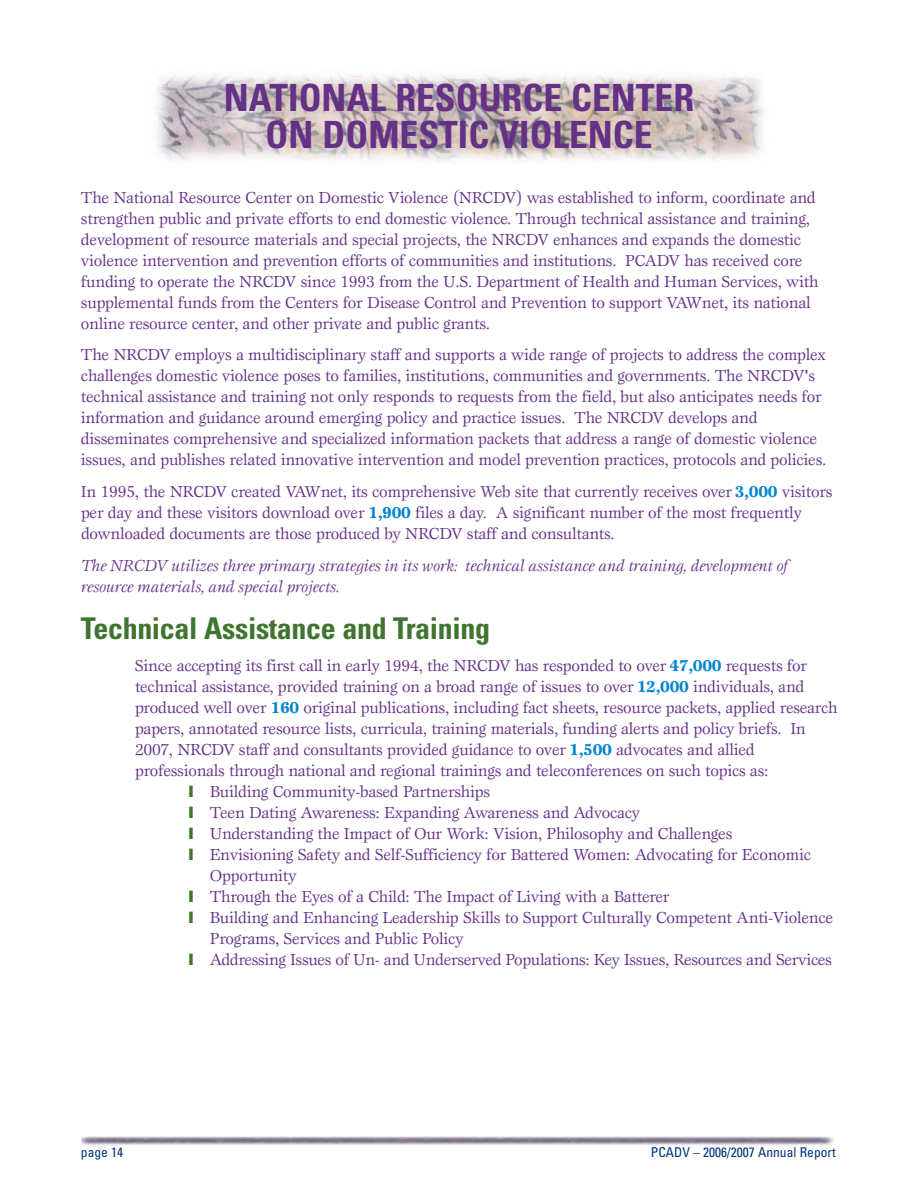
<style>
.page{position:relative;width:918px;height:1188px;background:#fff}
.page>*{position:absolute;margin:0;border:0;box-sizing:border-box;transform-origin:0 0}
.t1{font:700 condensed 37.5px/37.5px "Univers";color:#653187;text-align:center}
.t2{font:700 condensed 30px "Univers";letter-spacing:-.01em;color:#407530}
.t3{font:16.5px/21px "Esprit";letter-spacing:-.015em;color:#653187}
.t4{font:italic 16.5px/21px "Esprit";letter-spacing:-.015em;color:#653187}
.t5{font:condensed 13.5px "Univers";color:#003479}
.s1{font-weight:700;color:#0085d0}
.s2{color:#407530}
</style>
<div class="page">
<img style="left:81px;top:1136px;width:753px;height:9px">
<img style="left:157px;top:74px;width:606px;height:88px">
<h1 class="t1" style="left:224px;top:82px;width:472px">NATIONAL RESOURCE CENTER<br>ON DOMESTIC VIOLENCE</h1>
<p class="t3" style="left:81px;top:188px;width:739px">The National Resource Center on Domestic Violence (NRCDV) was established to inform, coordinate and strengthen public and private efforts to end domestic violence. Through technical assistance and training, development of resource materials and special projects, the NRCDV enhances and expands the domestic violence intervention and prevention efforts of communities and institutions. PCADV has received core funding to operate the NRCDV since 1993 from the U.S. Department of Health and Human Services, with supplemental funds from the Centers for Disease Control and Prevention to support VAWnet, its national online resource center, and other private and public grants.</p>
<p class="t3" style="left:81px;top:346px;width:747px">The NRCDV employs a multidisciplinary staff and supports a wide range of projects to address the complex challenges domestic violence poses to families, institutions, communities and governments. The NRCDV's technical assistance and training not only responds to requests from the field, but also anticipates needs for information and guidance around emerging policy and practice issues. The NRCDV develops and disseminates comprehensive and specialized information packets that address a range of domestic violence issues, and publishes related innovative intervention and model prevention practices, protocols and policies.</p>
<p class="t3" style="left:81px;top:483px;width:753px">In 1995, the NRCDV created VAWnet, its comprehensive Web site that currently receives over <span class="s1">3,000</span> visitors per day and these visitors download over <span class="s1">1,900</span> files a day. A significant number of the most frequently downloaded documents are those produced by NRCDV staff and consultants.</p>
<p class="t4" style="left:81px;top:556px;width:709px">The NRCDV utilizes three primary strategies in its work: technical assistance and training, development of resource materials, and special projects.</p>
<h2 class="t2" style="left:81px;top:617px;width:411px">Technical Assistance and Training</h2>
<p class="t3" style="left:135px;top:656px;width:674px">Since accepting its first call in early 1994, the NRCDV has responded to over <span class="s1">47,000</span> requests for</p>
<p class="t3" style="left:135px;top:677px;width:671px">technical assistance, provided training on a broad range of issues to over <span class="s1">12,000</span> individuals, and</p>
<p class="t3" style="left:135px;top:698px;width:704px">produced well over <span class="s1">160</span> original publications, including fact sheets, resource packets, applied research</p>
<p class="t3" style="left:135px;top:719px;width:672px">papers, annotated resource lists, curricula, training materials, funding alerts and policy briefs. In</p>
<p class="t3" style="left:135px;top:740px;width:621px">2007, NRCDV staff and consultants provided guidance to over <span class="s1">1,500</span> advocates and allied</p>
<p class="t3" style="left:135px;top:761px;width:635px">professionals through national and regional trainings and teleconferences on such topics as:</p>
<p class="t3" style="left:189px;top:782px;width:303px"><span class="s2">❙</span> Building Community-based Partnerships</p>
<p class="t3" style="left:189px;top:803px;width:453px"><span class="s2">❙</span> Teen Dating Awareness: Expanding Awareness and Advocacy</p>
<p class="t3" style="left:189px;top:824px;width:545px"><span class="s2">❙</span> Understanding the Impact of Our Work: Vision, Philosophy and Challenges</p>
<p class="t3" style="left:189px;top:845px;width:624px"><span class="s2">❙</span> Envisioning Safety and Self-Sufficiency for Battered Women: Advocating for Economic</p>
<p class="t3" style="left:210px;top:866px;width:88px">Opportunity</p>
<p class="t3" style="left:189px;top:887px;width:482px"><span class="s2">❙</span> Through the Eyes of a Child: The Impact of Living with a Batterer</p>
<p class="t3" style="left:189px;top:908px;width:646px"><span class="s2">❙</span> Building and Enhancing Leadership Skills to Support Culturally Competent Anti-Violence</p>
<p class="t3" style="left:210px;top:929px;width:255px">Programs, Services and Public Policy</p>
<p class="t3" style="left:189px;top:950px;width:645px"><span class="s2">❙</span> Addressing Issues of Un- and Underserved Populations: Key Issues, Resources and Services</p>
<p class="t5" style="left:81px;top:1147px;width:44px">page 14</p>
<p class="t5" style="left:651px;top:1147px;width:186px">PCADV – 2006/2007 Annual Report</p>
</div>
